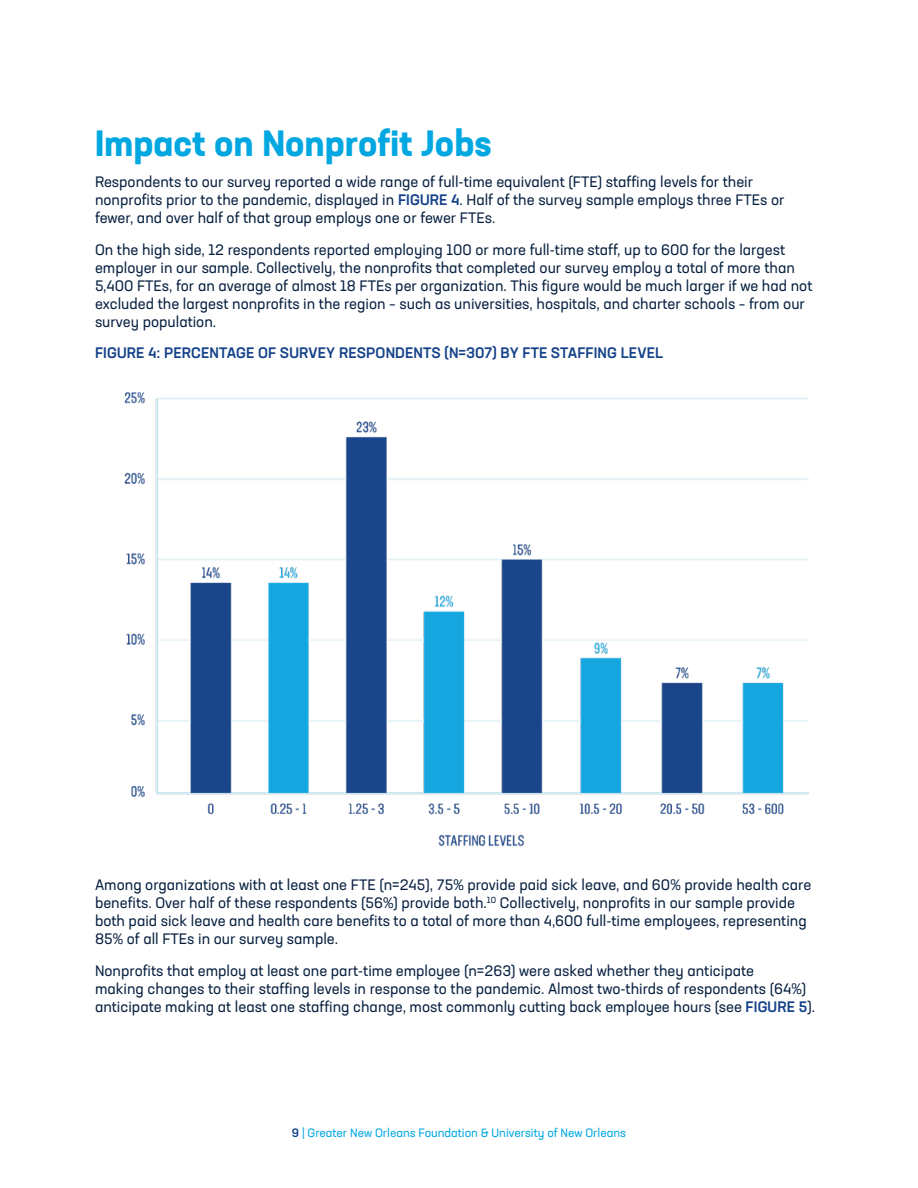
<style>
.page{position:relative;width:918px;height:1188px;background:#fff}
.page>*{position:absolute;margin:0;border:0;box-sizing:border-box;transform-origin:0 0}
.t1{font:700 36px "Neusa Next Std";color:#00a7e1}
.t2{font:15px/18px "Neusa Next Std";color:#072040}
.t3{font:500 15px "Neusa Next Std";letter-spacing:.01em;color:#15428a}
.t4{font:12px "Neusa Next Std";color:#00a7e1}
.s1{font-weight:500;color:#15428a}
</style>
<div class="page">
<img style="left:124px;top:392px;width:685px;height:455px">
<h1 class="t1" style="left:95px;top:120px;width:398px">Impact on Nonprofit Jobs</h1>
<p class="t2" style="left:95px;top:173px;width:691px">Respondents to our survey reported a wide range of full-time equivalent (FTE) staffing levels for their nonprofits prior to the pandemic, displayed in <span class="s1">FIGURE 4</span>. Half of the survey sample employs three FTEs or fewer, and over half of that group employs one or fewer FTEs.</p>
<p class="t2" style="left:95px;top:240px;width:719px">On the high side, 12 respondents reported employing 100 or more full-time staff, up to 600 for the largest employer in our sample. Collectively, the nonprofits that completed our survey employ a total of more than 5,400 FTEs, for an average of almost 18 FTEs per organization. This figure would be much larger if we had not excluded the largest nonprofits in the region – such as universities, hospitals, and charter schools – from our survey population.</p>
<p class="t3" style="left:95px;top:343px;width:569px">FIGURE 4: PERCENTAGE OF SURVEY RESPONDENTS (N=307) BY FTE STAFFING LEVEL</p>
<p class="t2" style="left:95px;top:876px;width:718px">Among organizations with at least one FTE (n=245), 75% provide paid sick leave, and 60% provide health care benefits. Over half of these respondents (56%) provide both.<sup>10</sup> Collectively, nonprofits in our sample provide both paid sick leave and health care benefits to a total of more than 4,600 full-time employees, representing 85% of all FTEs in our survey sample.</p>
<p class="t2" style="left:95px;top:961px;width:722px">Nonprofits that employ at least one part-time employee (n=263) were asked whether they anticipate<br>making changes to their staffing levels in response to the pandemic. Almost two-thirds of respondents (64%) anticipate making at least one staffing change, most commonly cutting back employee hours (see <span class="s1">FIGURE 5</span>).</p>
<p class="t4" style="left:292px;top:1125px;width:336px"><span class="s1">9</span> | Greater New Orleans Foundation &amp; University of New Orleans</p>
</div>
